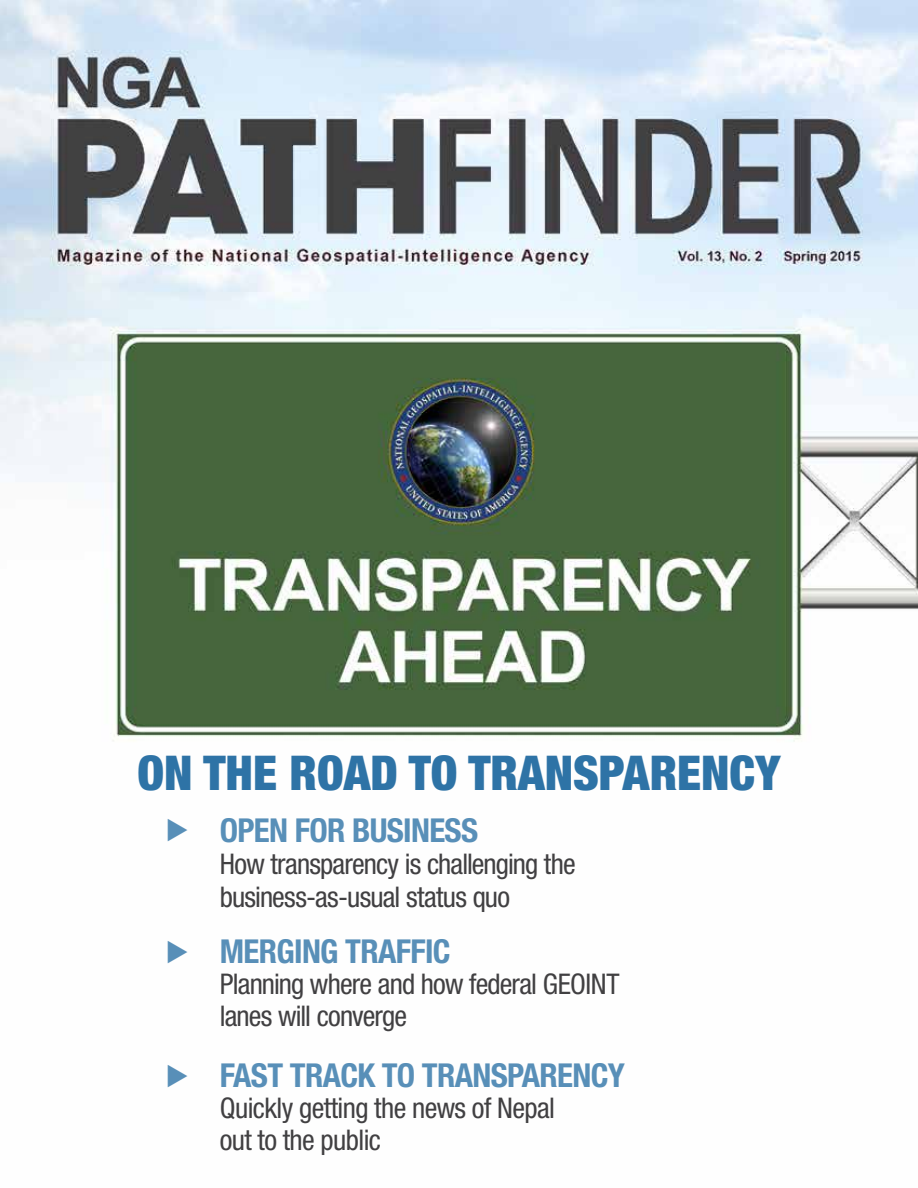
<style>
.page{position:relative;width:918px;height:1188px;background:#fff}
.page>*{position:absolute;margin:0;border:0;box-sizing:border-box;transform-origin:0 0}
.t1{font:900 condensed 48px "Helvetica Neue LT Std";color:#2e73a6}
.t2{font:700 condensed 33px "Helvetica Neue LT Std";letter-spacing:-.02em;color:#588fb8}
.t3{font:condensed 28.5px/31.5px "Helvetica Neue LT Std";letter-spacing:-.025em;color:#414042}
</style>
<div class="page">
<img style="left:0;top:0;width:918px;height:742px">
<h1 class="t1" style="left:138px;top:744px;width:644px">ON THE ROAD TO TRANSPARENCY</h1>
<p class="t2" style="left:220px;top:810px;width:260px">OPEN FOR BUSINESS</p>
<p class="t3" style="left:220px;top:847px;width:357px;line-height:33px">How transparency is challenging the business-as-usual status quo</p>
<p class="t2" style="left:220px;top:931px;width:232px">MERGING TRAFFIC</p>
<p class="t3" style="left:220px;top:968px;width:401px">Planning where and how federal GEOINT lanes will converge</p>
<p class="t2" style="left:220px;top:1055px;width:407px">FAST TRACK TO TRANSPARENCY</p>
<p class="t3" style="left:220px;top:1092px;width:337px">Quickly getting the news of Nepal out to the public</p>
</div>
